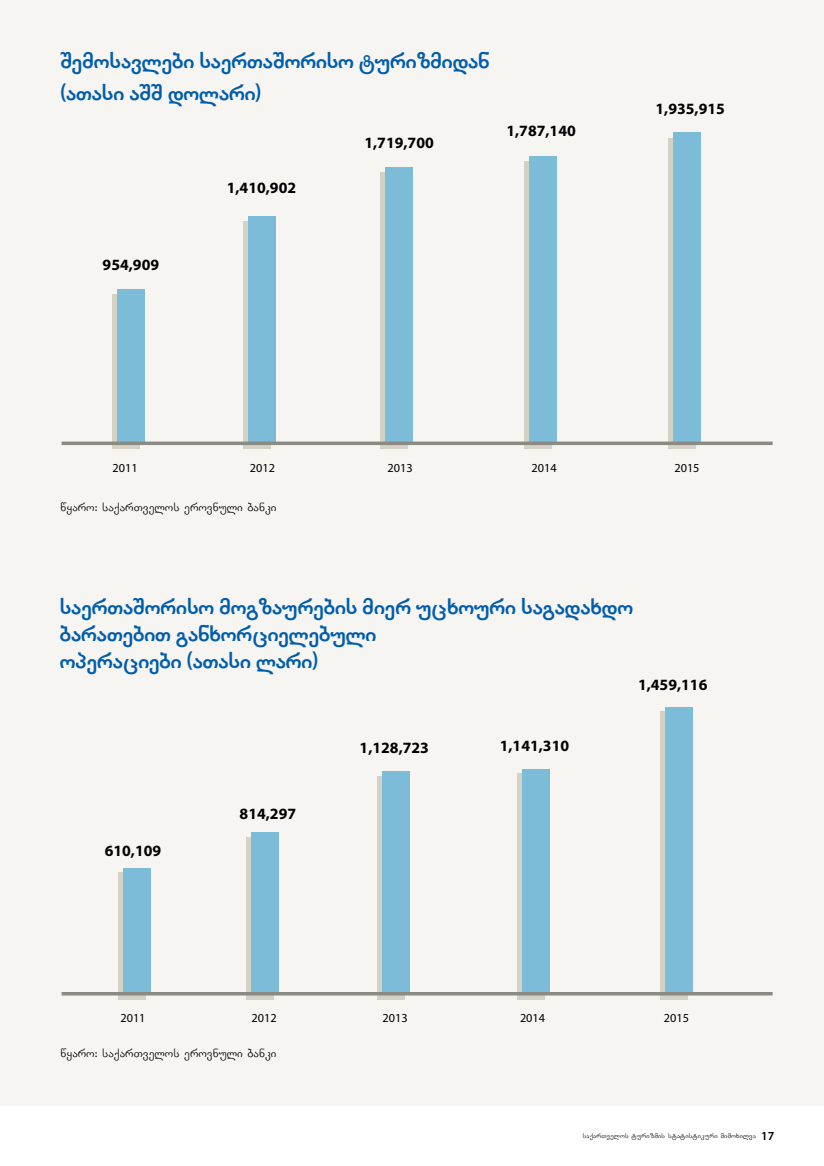
<style>
.page{position:relative;width:824px;height:1166px;background:#fff}
.page>*{position:absolute;margin:0;border:0;box-sizing:border-box;transform-origin:0 0}
.t1{font:700 22.75px/27.3px "A Kolkhety N";color:#005dac}
.t2{font:700 15.75px "Myriad Pro";color:#000}
.t3{font:12.25px "A Kolkhety N";color:#000}
.t4{font:12.25px "Myriad Pro";color:#000}
.t5{font:7px "A Kolkhety N";letter-spacing:.025em;color:#000}
.s1{font-family:"Myriad Pro";font-weight:600;font-size:12.25px}
</style>
<div class="page">
<div style="left:0;top:0;width:823px;height:1105px;background:#f6f5f1"></div>
<div style="left:112px;top:294px;width:28px;height:155px;background:#d3d2c4"></div>
<div style="left:117px;top:289px;width:28px;height:153px;background:#7cbcd8"></div>
<div style="left:243px;top:222px;width:28px;height:227px;background:#d3d2c4"></div>
<div style="left:248px;top:217px;width:28px;height:225px;background:#7cbcd8"></div>
<div style="left:380px;top:172px;width:28px;height:277px;background:#d3d2c4"></div>
<div style="left:385px;top:167px;width:28px;height:276px;background:#7cbcd8"></div>
<div style="left:524px;top:162px;width:28px;height:287px;background:#d3d2c4"></div>
<div style="left:529px;top:156px;width:28px;height:287px;background:#7cbcd8"></div>
<div style="left:668px;top:138px;width:28px;height:311px;background:#d3d2c4"></div>
<div style="left:673px;top:132px;width:28px;height:311px;background:#7cbcd8"></div>
<div style="left:118px;top:872px;width:27px;height:128px;background:#d3d2c4"></div>
<div style="left:123px;top:867px;width:27px;height:126px;background:#7cbcd8"></div>
<div style="left:246px;top:837px;width:28px;height:163px;background:#d3d2c4"></div>
<div style="left:251px;top:832px;width:28px;height:160px;background:#7cbcd8"></div>
<div style="left:376px;top:776px;width:28px;height:224px;background:#d3d2c4"></div>
<div style="left:381px;top:772px;width:28px;height:221px;background:#7cbcd8"></div>
<div style="left:517px;top:773px;width:28px;height:227px;background:#d3d2c4"></div>
<div style="left:522px;top:769px;width:28px;height:224px;background:#7cbcd8"></div>
<div style="left:660px;top:712px;width:27px;height:288px;background:#d3d2c4"></div>
<div style="left:665px;top:707px;width:27px;height:286px;background:#7cbcd8"></div>
<svg style="left:62px;top:441px;width:710px;height:4px;background:#959891"></svg>
<hr style="left:62px;top:992px;width:710px;height:3px;background:#8a8b83">
<p class="t1" style="left:60px;top:47px;width:431px;line-height:31.5px">SEMOSAVLEBI SAERTASORISO TURIZMIDAN (ATASI ASS DOLARI)</p>
<p class="t2" style="left:227px;top:177px;width:71px">1,410,902</p>
<p class="t2" style="left:364px;top:133px;width:71px">1,719,700</p>
<p class="t2" style="left:506px;top:121px;width:71px">1,787,140</p>
<p class="t2" style="left:103px;top:254px;width:58px">954,909</p>
<p class="t2" style="left:655px;top:99px;width:71px">1,935,915</p>
<p class="t4" style="left:112px;top:460px;width:27px">2011</p>
<p class="t4" style="left:250px;top:460px;width:27px">2012</p>
<p class="t3" style="left:60px;top:501px;width:218px">WYARO: SAQARTVELOS EROVNULI BANKI</p>
<p class="t4" style="left:387px;top:460px;width:27px">2013</p>
<p class="t4" style="left:531px;top:460px;width:27px">2014</p>
<p class="t4" style="left:674px;top:460px;width:27px">2015</p>
<p class="t1" style="left:60px;top:594px;width:574px">SAERTASORISO MOGZAUREBIS MIER UCXOURI SAGADAXDO<br>BARATEBIT GANXORCIELEBULI<br>OPERACIEBI (ATASI LARI)</p>
<p class="t2" style="left:105px;top:840px;width:58px">610,109</p>
<p class="t4" style="left:120px;top:1010px;width:27px">2011</p>
<p class="t2" style="left:239px;top:803px;width:58px">814,297</p>
<p class="t4" style="left:251px;top:1010px;width:27px">2012</p>
<p class="t3" style="left:60px;top:1046px;width:218px">WYARO: SAQARTVELOS EROVNULI BANKI</p>
<p class="t2" style="left:359px;top:737px;width:71px">1,128,723</p>
<p class="t2" style="left:499px;top:735px;width:71px">1,141,310</p>
<p class="t2" style="left:638px;top:674px;width:71px">1,459,116</p>
<p class="t4" style="left:382px;top:1010px;width:27px">2013</p>
<p class="t4" style="left:520px;top:1010px;width:27px">2014</p>
<p class="t4" style="left:664px;top:1010px;width:27px">2015</p>
<p class="t5" style="left:582px;top:1132px;width:193px">SAQARTVELOS TURIZMIS STATISTIKURI MIMOXILVA <span class="s1">17</span></p>
</div>
